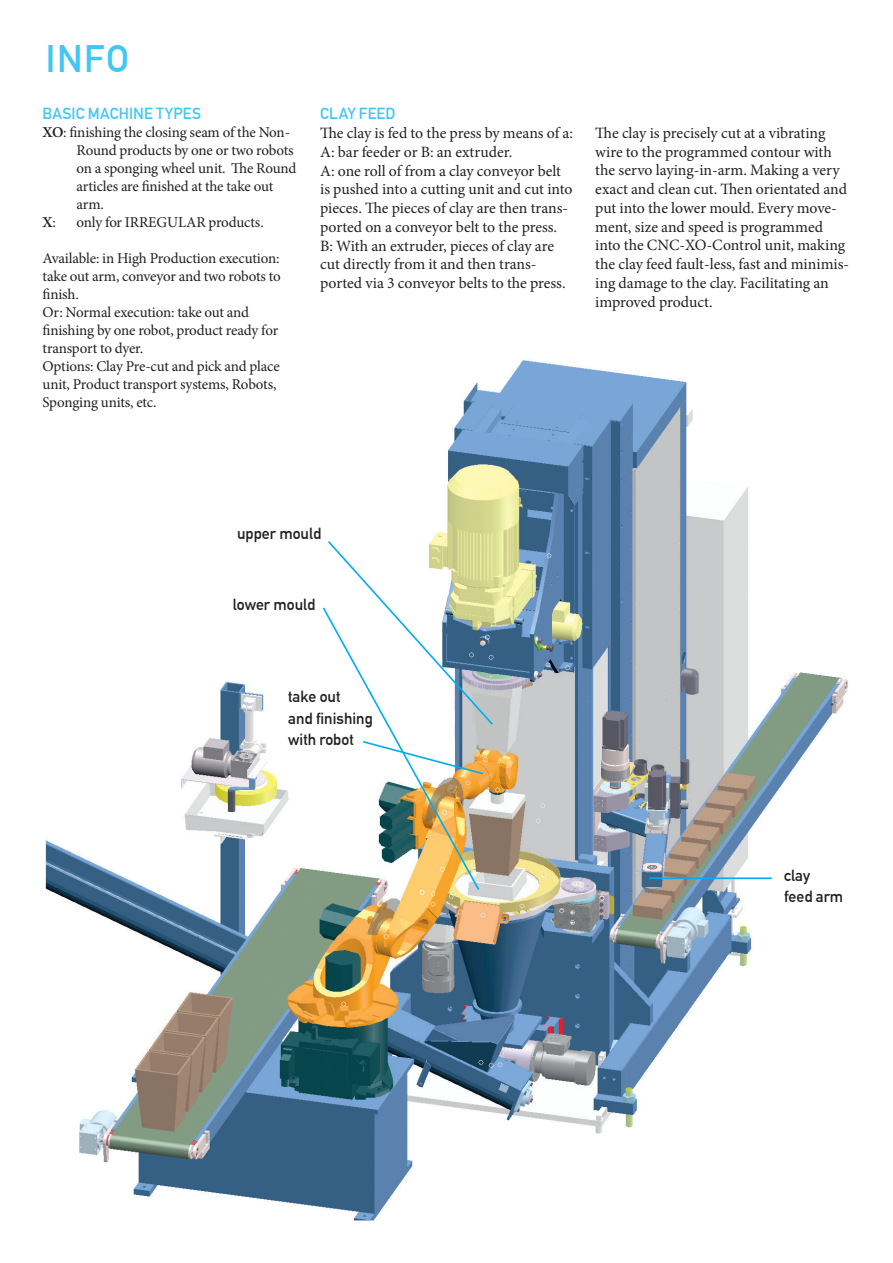
<style>
.page{position:relative;width:893px;height:1263px;background:#fff}
.page>*{position:absolute;margin:0;border:0;box-sizing:border-box;transform-origin:0 0}
.t1{font:700 37.5px "DIN Alternate";color:#40c7f4}
.t2{font:15.75px/18.8px "Minion Pro";letter-spacing:-.005em;color:#231f20}
.t3{font:700 15.75px/21.3px "DIN Alternate";color:#231f20}
.t4{font:700 15.75px "DIN Alternate";letter-spacing:.01em;color:#40c7f4}
.t5{font:15px/18px "Minion Pro";letter-spacing:-.015em;color:#231f20}
.t6{font:600 15px "Minion Pro";color:#231f20}
.s1{font-weight:600}
.s2{font-weight:400}
</style>
<div class="page">
<img style="left:46px;top:360px;width:802px;height:860px">
<svg style="left:326px;top:539px;width:169px;height:187px"></svg>
<svg style="left:321px;top:606px;width:160px;height:286px"></svg>
<hr style="left:649px;top:877px;width:123px;height:2px;background:#00aeef">
<svg style="left:361px;top:740px;width:124px;height:36px"></svg>
<h1 class="t1" style="left:46px;top:31px;width:85px">INFO</h1>
<p class="t4" style="left:43px;top:102px;width:160px">BASIC MACHINE TYPES</p>
<p class="t5" style="left:43px;top:124px;width:249px"><span class="s1">XO</span>: finishing the closing seam of the Non-</p>
<p class="t5" style="left:77px;top:142px;width:219px">Round products by one or two robots</p>
<p class="t5" style="left:77px;top:160px;width:221px">on a sponging wheel unit. The Round</p>
<p class="t5" style="left:77px;top:178px;width:198px">articles are finished at the take out</p>
<p class="t5" style="left:77px;top:196px;width:29px">arm.</p>
<p class="t6" style="left:43px;top:212px;width:15px">X<span class="s2">:</span></p>
<p class="t5" style="left:77px;top:214px;width:189px">only for IRREGULAR products.</p>
<p class="t5" style="left:43px;top:250px;width:240px">Available: in High Production execution: take out arm, conveyor and two robots to finish.<br>Or: Normal execution: take out and finishing by one robot, product ready for transport to dyer.<br>Options: Clay Pre-cut and pick and place unit, Product transport systems, Robots,<br>Sponging units, etc.</p>
<p class="t4" style="left:320px;top:102px;width:77px">CLAY FEED</p>
<p class="t2" style="left:320px;top:124px;width:254px">The clay is fed to the press by means of a:<br>A: bar feeder or B: an extruder.<br>A: one roll of from a clay conveyor belt is pushed into a cutting unit and cut into pieces. The pieces of clay are then trans&shy;ported on a conveyor belt to the press.<br>B: With an extruder, pieces of clay are cut directly from it and then trans&shy;ported via 3 conveyor belts to the press.</p>
<p class="t2" style="left:595px;top:123px;width:255px">The clay is precisely cut at a vibrating wire to the programmed contour with the servo laying-in-arm. Making a very exact and clean cut. Then orientated and put into the lower mould. Every move&shy;ment, size and speed is programmed into the CNC-XO-Control unit, making the clay feed fault-less, fast and minimis&shy;ing damage to the clay. Facilitating an improved product.</p>
<p class="t3" style="left:237px;top:522px;width:86px">upper mould</p>
<p class="t3" style="left:233px;top:593px;width:84px">lower mould</p>
<p class="t3" style="left:288px;top:685px;width:86px">take out<br>and finishing with robot</p>
<p class="t3" style="left:784px;top:863px;width:61px">clay<br>feed arm</p>
</div>
